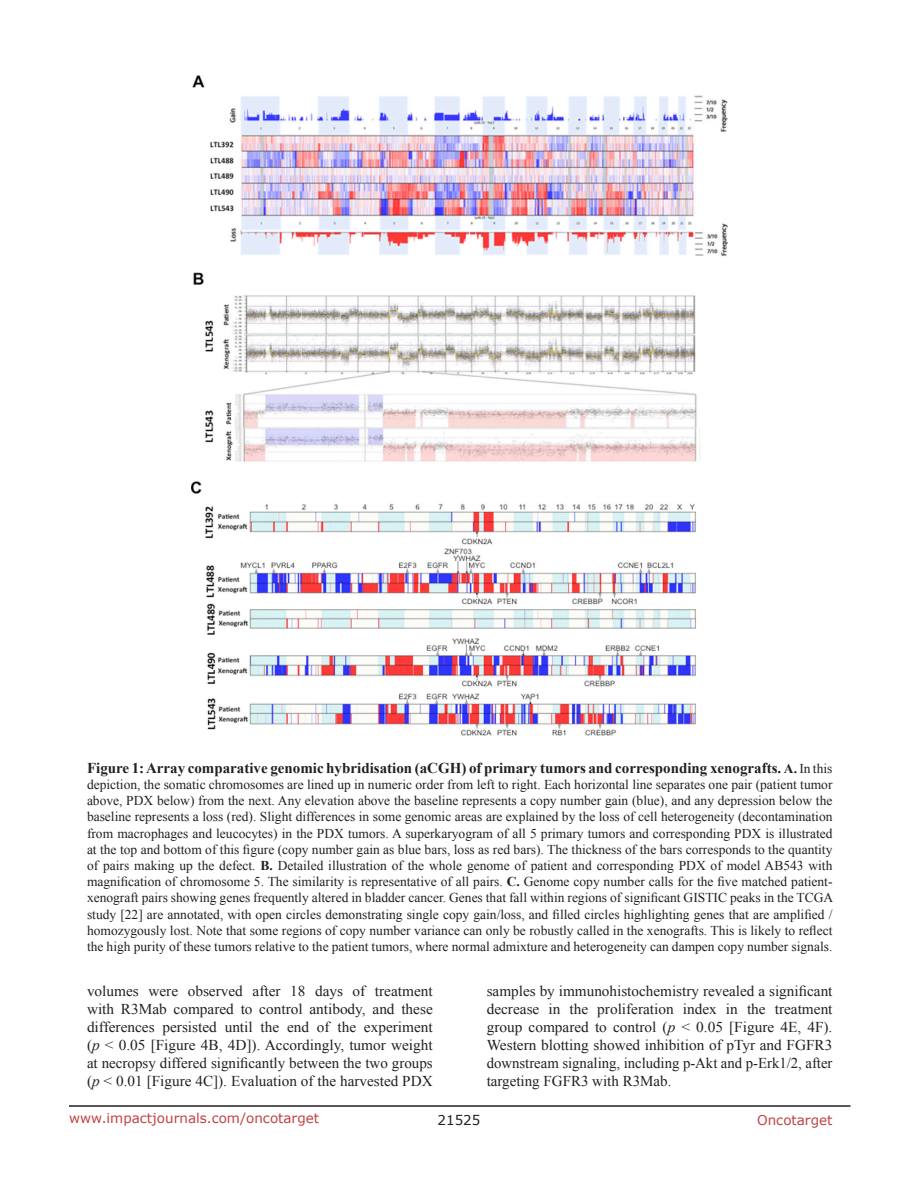
<style>
.page{position:relative;width:918px;height:1188px;background:#fff}
.page>*{position:absolute;margin:0;border:0;box-sizing:border-box;transform-origin:0 0}
.BodyText{font:15px/18px "Times New Roman";color:#231f20;text-align:justify}
.FigureText{font:700 15px "Times New Roman";color:#231f20}
.FigureText-2{font:13.5px/16.2px "Times New Roman";color:#231f20;text-align:justify}
.t1{font:13.5px "Verdana";color:#c24141}
.t2{font:13.5px "Verdana";color:#231f20}
.s1{font-size:13.5px}
.s2{font-weight:400;font-size:13.5px}
.s3{font-weight:700}
.s4{font-style:italic}
</style>
<div class="page">
<hr style="left:69px;top:1105px;width:781px;height:2px;background:#231f20">
<img style="left:192px;top:76px;width:536px;height:659px">
<p class="FigureText" style="left:87px;top:757px;width:747px">Figure 1: Array comparative genomic hybridisation (aCGH) of primary tumors and corresponding xenografts. <span class="s1">A.</span> <span class="s2">In this</span></p>
<p class="FigureText-2" style="left:87px;top:776px;width:748px">depiction, the somatic chromosomes are lined up in numeric order from left to right. Each horizontal line separates one pair (patient tumor above, PDX below) from the next. Any elevation above the baseline represents a copy number gain (blue), and any depression below the baseline represents a loss (red). Slight differences in some genomic areas are explained by the loss of cell heterogeneity (decontamination from macrophages and leucocytes) in the PDX tumors. A superkaryogram of all 5 primary tumors and corresponding PDX is illustrated at the top and bottom of this figure (copy number gain as blue bars, loss as red bars). The thickness of the bars corresponds to the quantity of pairs making up the defect. <span class="s3">B.</span> Detailed illustration of the whole genome of patient and corresponding PDX of model AB543 with magnification of chromosome 5. The similarity is representative of all pairs. <span class="s3">C.</span> Genome copy number calls for the five matched patient&shy;xenograft pairs showing genes frequently altered in bladder cancer. Genes that fall within regions of significant GISTIC peaks in the TCGA study [22] are annotated, with open circles demonstrating single copy gain/loss, and filled circles highlighting genes that are amplified / homozygously lost. Note that some regions of copy number variance can only be robustly called in the xenografts. This is likely to reflect the high purity of these tumors relative to the patient tumors, where normal admixture and heterogeneity can dampen copy number signals.</p>
<p class="BodyText" style="left:87px;top:982px;width:347px">volumes were observed after 18 days of treatment with R3Mab compared to control antibody, and these differences persisted until the end of the experiment (<span class="s4">p</span> &lt; 0.05 [Figure 4B, 4D]). Accordingly, tumor weight at necropsy differed significantly between the two groups (<span class="s4">p</span> &lt; 0.01 [Figure 4C]). Evaluation of the harvested PDX</p>
<p class="BodyText" style="left:487px;top:982px;width:347px">samples by immunohistochemistry revealed a significant decrease in the proliferation index in the treatment group compared to control (<span class="s4">p</span> &lt; 0.05 [Figure 4E, 4F).<br>Western blotting showed inhibition of pTyr and FGFR3 downstream signaling, including p-Akt and p-Erk1/2, after targeting FGFR3 with R3Mab.</p>
<p class="t1" style="left:69px;top:1109px;width:252px">www.impactjournals.com/oncotarget</p>
<p class="t2" style="left:438px;top:1111px;width:44px">21525</p>
<p class="t1" style="left:757px;top:1111px;width:77px">Oncotarget</p>
</div>
